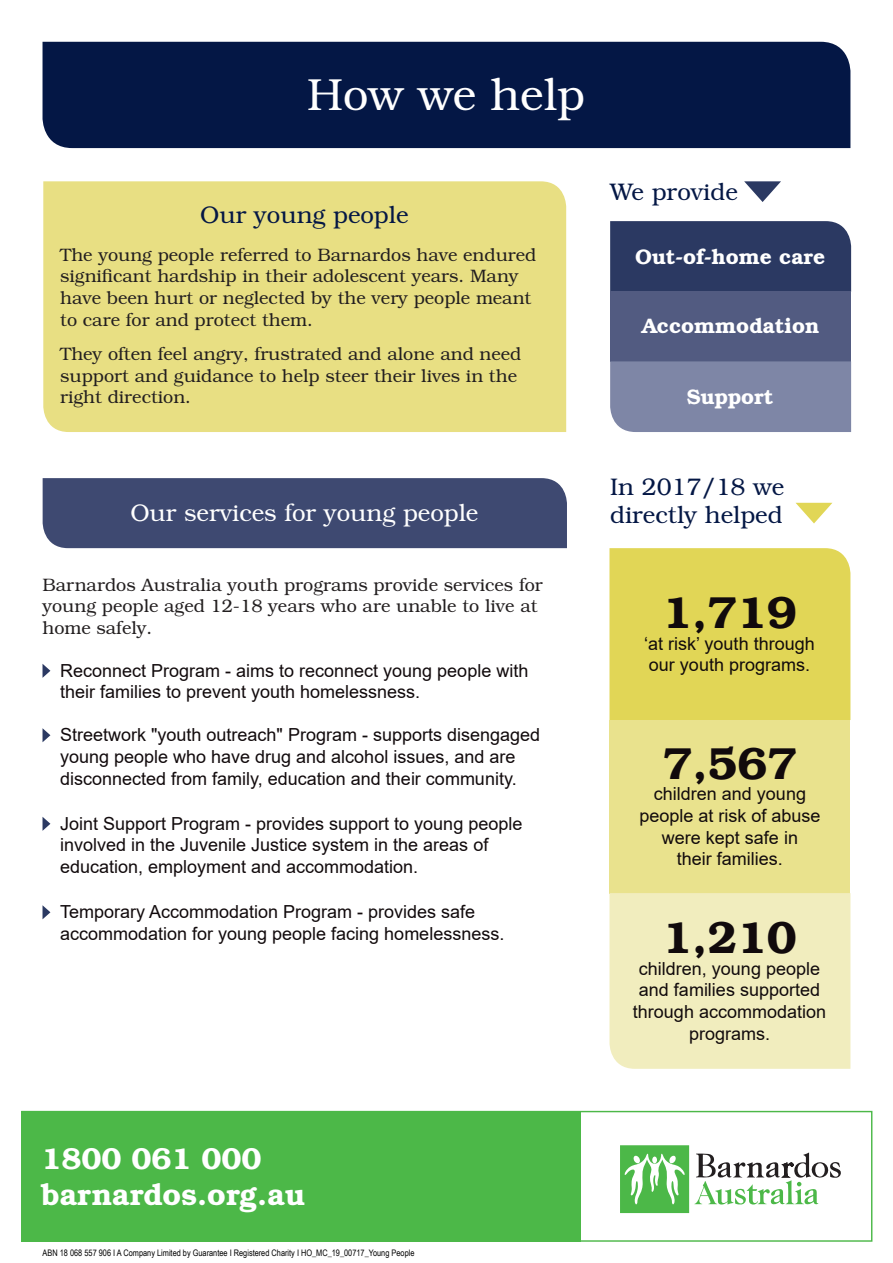
<style>
.page{position:relative;width:893px;height:1263px;background:#fff}
.page>*{position:absolute;margin:0;border:0;box-sizing:border-box;transform-origin:0 0}
.t1{font:600 45px "Bookman Std";color:#110a0c}
.t2{font:300 45px "Bookman Std";color:#fff}
.t3{font:600 30.15px/36.2px "Bookman Std";color:#fff}
.t4{font:300 24px/28.8px "Bookman Std";color:#041745}
.t5{font:300 24px "Bookman Std";color:#fff}
.t6{font:600 21px "Bookman Std";color:#fff}
.t7{font:18px/21.6px "Arial";color:#110a0c}
.t8{font:300 18px/21.6px "Bookman Std";color:#231f20}
.t9{font:9px "Arial Narrow";color:#000}
</style>
<div class="page">
<div style="left:43px;top:478px;width:524px;height:70px;background:#3e4971"></div>
<div style="left:43px;top:181px;width:523px;height:251px;background:#e8df83"></div>
<svg style="left:744px;top:181px;width:37px;height:21px"></svg>
<svg style="left:796px;top:503px;width:36px;height:20px"></svg>
<div style="left:43px;top:42px;width:807px;height:106px;background:#041745"></div>
<div style="left:21px;top:1111px;width:851px;height:131px;background:#fff;border:1px solid #4cb848"></div>
<div style="left:21px;top:1111px;width:560px;height:131px;background:#4cb848"></div>
<svg style="left:620px;top:1145px;width:221px;height:68px"></svg>
<div style="left:609px;top:548px;width:241px;height:172px;background:#e1d656"></div>
<div style="left:609px;top:720px;width:241px;height:173px;background:#e9e28d"></div>
<div style="left:609px;top:893px;width:241px;height:176px;background:#f1edbe"></div>
<svg style="left:43px;top:664px;width:7px;height:14px"></svg>
<div style="left:610px;top:221px;width:241px;height:70px;background:#2b3962"></div>
<div style="left:610px;top:291px;width:241px;height:70px;background:#525b81"></div>
<div style="left:610px;top:361px;width:241px;height:71px;background:#7e86a6"></div>
<svg style="left:43px;top:728px;width:7px;height:14px"></svg>
<svg style="left:43px;top:817px;width:7px;height:14px"></svg>
<svg style="left:43px;top:905px;width:7px;height:14px"></svg>
<h1 class="t2" style="left:307px;top:70px;width:280px">How we help</h1>
<h3 class="t4" style="left:200px;top:201px;width:210px">Our young people</h3>
<p class="t8" style="left:60px;top:244px;width:478px">The young people referred to Barnardos have endured significant hardship in their adolescent years. Many have been hurt or neglected by the very people meant to care for and protect them.</p>
<p class="t8" style="left:60px;top:343px;width:463px">They often feel angry, frustrated and alone and need support and guidance to help steer their lives in the right direction.</p>
<h3 class="t4" style="left:610px;top:178px;width:129px">We provide</h3>
<p class="t6" style="left:635px;top:244px;width:192px">Out-of-home care</p>
<p class="t6" style="left:642px;top:314px;width:179px">Accommodation</p>
<p class="t6" style="left:687px;top:384px;width:88px">Support</p>
<h3 class="t5" style="left:130px;top:500px;width:350px">Our services for young people</h3>
<p class="t8" style="left:43px;top:574px;width:502px">Barnardos Australia youth programs provide services for young people aged 12-18 years who are unable to live at home safely.</p>
<p class="t7" style="left:60px;top:660px;width:470px">Reconnect Program - aims to reconnect young people with their families to prevent youth homelessness.</p>
<p class="t7" style="left:60px;top:724px;width:481px">Streetwork "youth outreach" Program - supports disengaged young people who have drug and alcohol issues, and are disconnected from family, education and their community.</p>
<p class="t7" style="left:60px;top:812px;width:464px">Joint Support Program - provides support to young people involved in the Juvenile Justice system in the areas of education, employment and accommodation.</p>
<p class="t7" style="left:60px;top:901px;width:446px">Temporary Accommodation Program - provides safe accommodation for young people facing homelessness.</p>
<h3 class="t4" style="left:610px;top:472px;width:176px">In 2017/18 we directly helped</h3>
<h1 class="t1" style="left:662px;top:586px;width:136px">1,719</h1>
<p class="t7" style="left:644px;top:632px;width:172px">‘at risk’ youth through our youth programs.</p>
<h1 class="t1" style="left:663px;top:737px;width:136px">7,567</h1>
<p class="t7" style="left:639px;top:783px;width:183px;text-align:center">children and young people at risk of abuse were kept safe in<br>their families.</p>
<h1 class="t1" style="left:662px;top:911px;width:136px">1,210</h1>
<p class="t7" style="left:633px;top:958px;width:195px;text-align:center">children, young people and families supported through accommodation programs.</p>
<h2 class="t3" style="left:42px;top:1140px;width:265px">1800 061 000 barnardos.org.au</h2>
<p class="t9" style="left:43px;top:1246px;width:373px">ABN 18 068 557 906 I A Company Limited by Guarantee I Registered Charity I HO_MC_19_00717_Young People</p>
</div>
